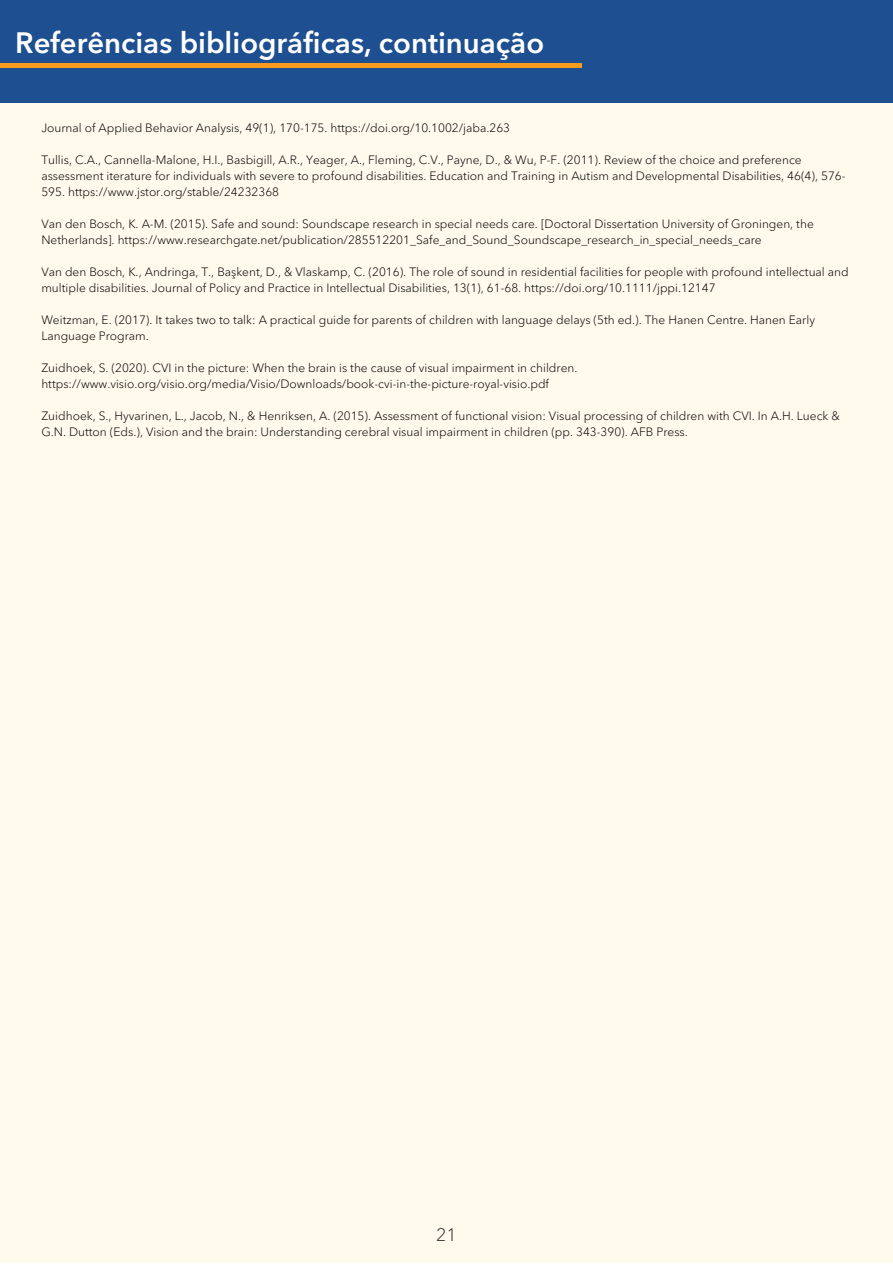
<style>
.page{position:relative;width:893px;height:1264px;background:#fff}
.page>*{position:absolute;margin:0;border:0;box-sizing:border-box;transform-origin:0 0}
.t1{font:600 29.25px "Avenir Next LT Pro";color:#fff}
.t2{font:300 18px "Avenir Next LT Pro";color:#373636}
.t3{font:300 12px/16px "Avenir Next LT Pro";color:#000}
</style>
<div class="page">
<div style="left:0;top:0;width:892px;height:1262px;background:#fffaec"></div>
<div style="left:0;top:0;width:892px;height:103px;background:#1d4f91"></div>
<hr style="left:0;top:64px;width:581px;height:4px;background:#f89c1d">
<h1 class="t1" style="left:15px;top:31px;width:530px">Referências bibliográficas, continuação</h1>
<p class="t3" style="left:41px;top:120px;width:470px">Journal of Applied Behavior Analysis, 49(1), 170-175. https://doi.org/10.1002/jaba.263</p>
<p class="t3" style="left:41px;top:152px;width:805px">Tullis, C.A., Cannella-Malone, H.I., Basbigill, A.R., Yeager, A., Fleming, C.V., Payne, D., &amp; Wu, P-F. (2011). Review of the choice and preference assessment iterature for individuals with severe to profound disabilities. Education and Training in Autism and Developmental Disabilities, 46(4), 576-<br>595. https://www.jstor.org/stable/24232368</p>
<p class="t3" style="left:41px;top:216px;width:773px">Van den Bosch, K. A-M. (2015). Safe and sound: Soundscape research in special needs care. [Doctoral Dissertation University of Groningen, the<br>Netherlands]. https://www.researchgate.net/publication/285512201_Safe_and_Sound_Soundscape_research_in_special_needs_care</p>
<p class="t3" style="left:41px;top:264px;width:808px">Van den Bosch, K., Andringa, T., Başkent, D., &amp; Vlaskamp, C. (2016). The role of sound in residential facilities for people with profound intellectual and multiple disabilities. Journal of Policy and Practice in Intellectual Disabilities, 13(1), 61-68. https://doi.org/10.1111/jppi.12147</p>
<p class="t3" style="left:41px;top:312px;width:775px">Weitzman, E. (2017). It takes two to talk: A practical guide for parents of children with language delays (5th ed.). The Hanen Centre. Hanen Early<br>Language Program.</p>
<p class="t3" style="left:41px;top:360px;width:537px">Zuidhoek, S. (2020). CVI in the picture: When the brain is the cause of visual impairment in children. https://www.visio.org/visio.org/media/Visio/Downloads/book-cvi-in-the-picture-royal-visio.pdf</p>
<p class="t3" style="left:41px;top:408px;width:800px">Zuidhoek, S., Hyvarinen, L., Jacob, N., &amp; Henriksen, A. (2015). Assessment of functional vision: Visual processing of children with CVI. In A.H. Lueck &amp;<br>G.N. Dutton (Eds.), Vision and the brain: Understanding cerebral visual impairment in children (pp. 343-390). AFB Press.</p>
<h2 class="t2" style="left:436px;top:1226px;width:22px">21</h2>
</div>
